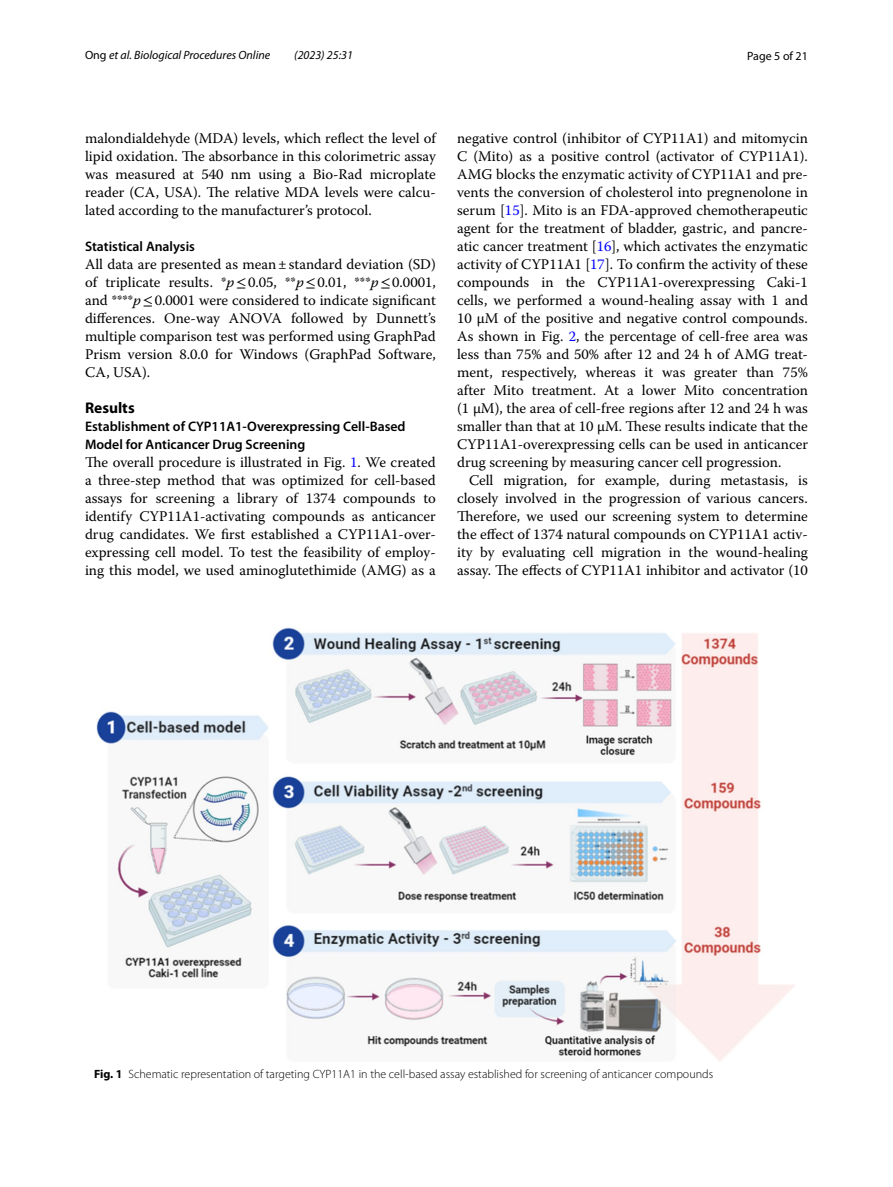
<style>
.page{position:relative;width:893px;height:1187px;background:#fff}
.page>*{position:absolute;margin:0;border:0;box-sizing:border-box;transform-origin:0 0}
.t1{font:700 15.45px "Myriad Pro";color:#000}
.t2{font:14.7px/18px "Warnock Pro";color:#000;text-align:justify}
.t3{font:600 13.8px/18px "Myriad Pro";color:#000}
.t4{font:300 12px "Myriad Pro";color:#000}
.t5{font:italic 12px "Myriad Pro";color:#000}
.t6{font:12px "Myriad Pro";color:#000}
.s1{font-style:normal}
.s2{font-style:italic}
.s3{font-family:"STIX"}
.s4{color:#00f}
.s5{font-weight:700}
</style>
<div class="page">
<img style="left:96px;top:627px;width:699px;height:434px">
<p class="t5" style="left:85px;top:48px;width:187px"><span class="s1">Ong</span> et al. Biological Procedures Online</p>
<p class="t5" style="left:294px;top:48px;width:60px">(2023) 25:31</p>
<p class="t6" style="left:747px;top:48px;width:62px">Page 5 of 21</p>
<p class="t2" style="left:85px;top:128px;width:352px">malondialdehyde (MDA) levels, which reflect the level of lipid oxidation. The absorbance in this colorimetric assay was measured at 540 nm using a Bio-Rad microplate reader (CA, USA). The relative MDA levels were calcu&shy;lated according to the manufacturer’s protocol.</p>
<p class="t3" style="left:85px;top:237px;width:111px">Statistical Analysis</p>
<p class="t2" style="left:85px;top:254px;width:352px">All data are presented as mean±standard deviation (SD) of triplicate results. *<span class="s2">p</span><span class="s3">≤</span>0.05, **<span class="s2">p</span><span class="s3">≤</span>0.01, ***<span class="s2">p</span><span class="s3">≤</span>0.0001, and ****<span class="s2">p</span><span class="s3">≤</span>0.0001 were considered to indicate significant differences. One-way ANOVA followed by Dunnett’s multiple comparison test was performed using GraphPad Prism version 8.0.0 for Windows (GraphPad Software, CA, USA).</p>
<p class="t1" style="left:85px;top:397px;width:51px">Results</p>
<p class="t3" style="left:85px;top:417px;width:322px">Establishment of CYP11A1‑Overexpressing Cell‑Based<br>Model for Anticancer Drug Screening</p>
<p class="t2" style="left:85px;top:452px;width:352px">The overall procedure is illustrated in Fig. <span class="s4">1</span>. We created a three-step method that was optimized for cell-based assays for screening a library of 1374 compounds to identify CYP11A1-activating compounds as anticancer drug candidates. We first established a CYP11A1-over&shy;expressing cell model. To test the feasibility of employ&shy;ing this model, we used aminoglutethimide (AMG) as a</p>
<p class="t2" style="left:457px;top:128px;width:352px">negative control (inhibitor of CYP11A1) and mitomycin C (Mito) as a positive control (activator of CYP11A1).<br>AMG blocks the enzymatic activity of CYP11A1 and pre&shy;vents the conversion of cholesterol into pregnenolone in serum [<span class="s4">15</span>]. Mito is an FDA-approved chemotherapeutic agent for the treatment of bladder, gastric, and pancre&shy;atic cancer treatment [<span class="s4">16</span>], which activates the enzymatic activity of CYP11A1 [<span class="s4">17</span>]. To confirm the activity of these compounds in the CYP11A1-overexpressing Caki-1 cells, we performed a wound-healing assay with 1 and 10 µM of the positive and negative control compounds.<br>As shown in Fig. <span class="s4">2</span>, the percentage of cell-free area was less than 75% and 50% after 12 and 24 h of AMG treat&shy;ment, respectively, whereas it was greater than 75% after Mito treatment. At a lower Mito concentration (1 µM), the area of cell-free regions after 12 and 24 h was smaller than that at 10 µM. These results indicate that the CYP11A1-overexpressing cells can be used in anticancer drug screening by measuring cancer cell progression.</p>
<p class="t2" style="left:457px;top:470px;width:352px;text-indent:12px">Cell migration, for example, during metastasis, is closely involved in the progression of various cancers.<br>Therefore, we used our screening system to determine the effect of 1374 natural compounds on CYP11A1 activ&shy;ity by evaluating cell migration in the wound-healing assay. The effects of CYP11A1 inhibitor and activator (10</p>
<p class="t4" style="left:94px;top:1067px;width:621px"><span class="s5">Fig. 1</span> Schematic representation of targeting CYP11A1 in the cell-based assay established for screening of anticancer compounds</p>
</div>
